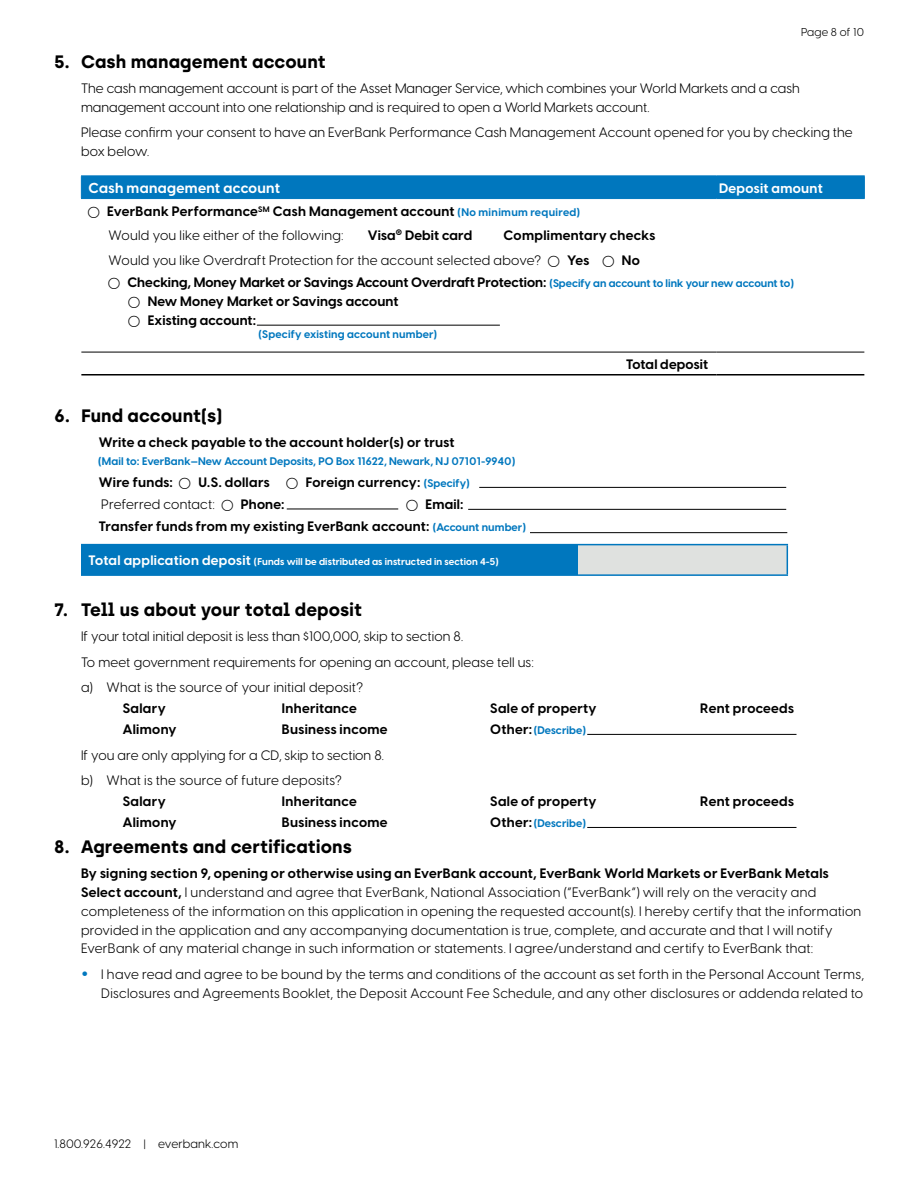
<style>
.page{position:relative;width:918px;height:1188px;background:#fff}
.page>*{position:absolute;margin:0;border:0;box-sizing:border-box;transform-origin:0 0}
.t1{font:700 18px "Ever Type";letter-spacing:.005em;color:#000}
.t2{font:700 14.25px "Visby CF";letter-spacing:.02em;color:#fff}
.t3{font:13.5px/18.8px "Visby CF";letter-spacing:.01em;color:#000}
.t4{font:700 13.5px/23.4px "Visby CF";letter-spacing:.015em;color:#000}
.t5{font:700 13.5px "Visby CF";letter-spacing:.025em;color:#fff}
.t6{font:12px "Visby CF";letter-spacing:.01em;color:#000}
.t7{font:11.25px "Visby CF";letter-spacing:.01em;color:#000}
.t8{font:700 10.8px "Visby CF";letter-spacing:.01em;color:#0077be}
.t9{font:700 9.75px "Visby CF";letter-spacing:.01em;color:#fff}
.s1{font-size:10.8px;color:#0077be}
.s2{font-weight:400}
.s3{font-size:13.5px}
.s4{font-size:13.5px;color:#000}
.s5{font-weight:700}
.s6{color:#0077be}
</style>
<div class="page">
<hr style="left:479px;top:487px;width:307px;height:1px;background:#000">
<hr style="left:287px;top:509px;width:111px;height:1px;background:#000">
<hr style="left:468px;top:509px;width:318px;height:1px;background:#000">
<hr style="left:530px;top:532px;width:257px;height:1px;background:#000">
<hr style="left:587px;top:734px;width:209px;height:1px;background:#000">
<hr style="left:587px;top:827px;width:209px;height:1px;background:#000">
<hr style="left:81px;top:352px;width:636px;height:1px;background:#000">
<hr style="left:717px;top:352px;width:147px;height:1px;background:#000">
<hr style="left:81px;top:374px;width:636px;height:2px;background:#000">
<hr style="left:717px;top:374px;width:147px;height:2px;background:#000">
<div style="left:81px;top:176px;width:784px;height:22px;background:#0077be"></div>
<hr style="left:81px;top:198px;width:636px;height:1px;background:#0077be">
<hr style="left:717px;top:198px;width:148px;height:1px;background:#0077be">
<hr style="left:257px;top:325px;width:243px;height:1px;background:#000">
<div style="left:82px;top:545px;width:496px;height:30px;background:#0077be"></div>
<div style="left:578px;top:545px;width:209px;height:30px;background:#dfe1df"></div>
<svg style="left:81px;top:545px;width:1px;height:29px"></svg>
<hr style="left:81px;top:544px;width:497px;height:1px;background:#0077be">
<hr style="left:81px;top:574px;width:497px;height:2px;background:#0077be">
<hr style="left:578px;top:544px;width:210px;height:1px;background:#0077be">
<svg style="left:787px;top:545px;width:1px;height:29px"></svg>
<hr style="left:578px;top:574px;width:210px;height:2px;background:#0077be">
<p class="t7" style="left:801px;top:24px;width:64px">Page 8 of 10</p>
<h1 class="t1" style="left:54px;top:50px;width:273px">5. Cash management account</h1>
<p class="t3" style="left:81px;top:78px;width:720px">The cash management account is part of the Asset Manager Service, which combines your World Markets and a cash management account into one relationship and is required to open a World Markets account.</p>
<p class="t3" style="left:81px;top:122px;width:773px">Please confirm your consent to have an EverBank Performance Cash Management Account opened for you by checking the box below.</p>
<p class="t2" style="left:88px;top:177px;width:193px">Cash management account</p>
<p class="t5" style="left:719px;top:177px;width:105px">Deposit amount</p>
<p class="t4" style="left:107px;top:199px;width:474px">EverBank Performance<sup>SM</sup> Cash Management account <span class="s1">(No minimum required)<br></span><span class="s2">Would you like either of the following:</span></p>
<p class="t4" style="left:368px;top:222px;width:106px">Visa<sup>®</sup> Debit card</p>
<p class="t4" style="left:504px;top:222px;width:153px">Complimentary checks</p>
<p class="t3" style="left:108px;top:250px;width:434px">Would you like Overdraft Protection for the account selected above?</p>
<p class="t4" style="left:567px;top:248px;width:24px">Yes</p>
<p class="t4" style="left:128px;top:249px;width:668px;line-height:22.2px;text-indent:494px">No<br>Checking, Money Market or Savings Account Overdraft Protection: <span class="s1">(Specify an account to link your new account to)</span></p>
<p class="t4" style="left:148px;top:291px;width:252px;line-height:18.8px">New Money Market or Savings account<br>Existing account:</p>
<p class="t8" style="left:259px;top:326px;width:180px">(Specify existing account number)</p>
<p class="t4" style="left:626px;top:351px;width:84px">Total deposit</p>
<h1 class="t1" style="left:54px;top:404px;width:170px">6. Fund account(s)</h1>
<p class="t4" style="left:99px;top:430px;width:357px">Write a check payable to the account holder(s) or trust</p>
<p class="t8" style="left:98px;top:453px;width:419px">(Mail to: EverBank—New Account Deposits, PO Box 11622, Newark, NJ 07101-9940)</p>
<p class="t4" style="left:99px;top:470px;width:76px">Wire funds:</p>
<p class="t4" style="left:198px;top:470px;width:73px">U.S. dollars</p>
<p class="t4" style="left:306px;top:470px;width:166px">Foreign currency: <span class="s1">(Specify)</span></p>
<p class="t3" style="left:101px;top:494px;width:115px">Preferred contact:</p>
<p class="t4" style="left:241px;top:492px;width:45px">Phone:</p>
<p class="t4" style="left:99px;top:493px;width:429px;line-height:21.9px;text-indent:327px">Email:<br>Transfer funds from my existing EverBank account: <span class="s1">(Account number)</span></p>
<p class="t9" style="left:89px;top:554px;width:412px"><span class="s3">Total application deposit</span> (Funds will be distributed as instructed in section 4-5)</p>
<h1 class="t1" style="left:54px;top:598px;width:310px">7. Tell us about your total deposit</h1>
<p class="t3" style="left:81px;top:623px;width:454px;line-height:25.5px">If your total initial deposit is less than $100,000, skip to section 8.<br>To meet government requirements for opening an account, please tell us: a) What is the source of your initial deposit?</p>
<p class="t4" style="left:123px;top:696px;width:44px">Salary</p>
<p class="t4" style="left:282px;top:696px;width:77px">Inheritance</p>
<p class="t4" style="left:490px;top:696px;width:108px">Sale of property</p>
<p class="t4" style="left:700px;top:696px;width:95px">Rent proceeds</p>
<p class="t4" style="left:123px;top:717px;width:55px">Alimony</p>
<p class="t4" style="left:282px;top:717px;width:107px">Business income</p>
<p class="t8" style="left:490px;top:722px;width:97px"><span class="s4">Other:</span>(Describe)</p>
<p class="t3" style="left:81px;top:741px;width:304px;line-height:25.5px">If you are only applying for a CD, skip to section 8. b) What is the source of future deposits?</p>
<p class="t4" style="left:123px;top:789px;width:44px">Salary</p>
<p class="t4" style="left:282px;top:789px;width:77px">Inheritance</p>
<p class="t4" style="left:490px;top:789px;width:108px">Sale of property</p>
<p class="t4" style="left:700px;top:789px;width:95px">Rent proceeds</p>
<p class="t4" style="left:123px;top:810px;width:55px">Alimony</p>
<p class="t4" style="left:282px;top:810px;width:107px">Business income</p>
<p class="t8" style="left:490px;top:815px;width:97px"><span class="s4">Other:</span>(Describe)</p>
<h1 class="t1" style="left:54px;top:835px;width:299px">8. Agreements and certifications</h1>
<p class="t3" style="left:81px;top:863px;width:782px"><span class="s5">By signing section 9, opening or otherwise using an EverBank account, EverBank World Markets or EverBank Metals Select account,</span> I understand and agree that EverBank, National Association (“EverBank”) will rely on the veracity and completeness of the information on this application in opening the requested account(s). I hereby certify that the information provided in the application and any accompanying documentation is true, complete, and accurate and that I will notify EverBank of any material change in such information or statements. I agree/understand and certify to EverBank that:</p>
<p class="t3" style="left:81px;top:964px;width:785px;text-align:right"><span class="s6">•</span> I have read and agree to be bound by the terms and conditions of the account as set forth in the Personal Account Terms,<br>Disclosures and Agreements Booklet, the Deposit Account Fee Schedule, and any other disclosures or addenda related to</p>
<p class="t6" style="left:54px;top:1135px;width:186px">1.800.926.4922 | everbank.com</p>
</div>
